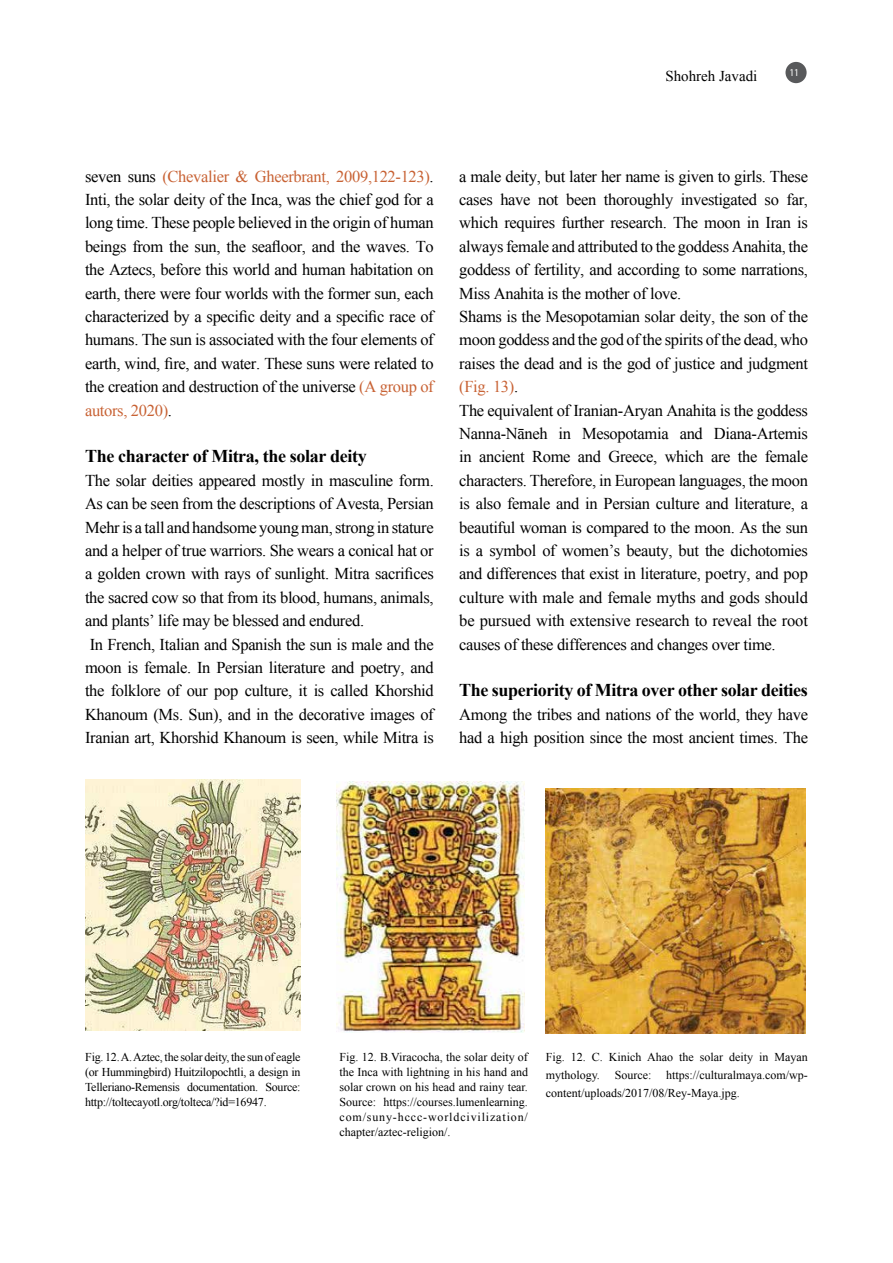
<style>
.page{position:relative;width:893px;height:1263px;background:#fff}
.page>*{position:absolute;margin:0;border:0;box-sizing:border-box;transform-origin:0 0}
.t1{font:700 18px "Times New Roman";letter-spacing:-.02em;color:#000}
.t2{font:16.5px/23.4px "Times New Roman";letter-spacing:-.02em;color:#000}
.t3{font:16.5px "Times New Roman";color:#c86234}
.t4{font:15px "Times New Roman";color:#000}
.t5{font:12px/15px "Times New Roman";color:#000;text-align:right}
.t6{font:12px/15px "Times New Roman";letter-spacing:-.02em;color:#000;text-align:right}
.t7{font:12px/15px "Times New Roman";letter-spacing:.07em;color:#000}
.t8{font:10.5px "Myriad Pro";color:#fff;scale:.92 1}
.s1{color:#c86234}
.s2{color:#000}
</style>
<div class="page">
<div style="left:785px;top:62px;width:22px;height:21px;background:#58595b;border-radius:50%"></div>
<img style="left:85px;top:779px;width:216px;height:251px">
<img style="left:336px;top:781px;width:188px;height:251px">
<img style="left:546px;top:789px;width:260px;height:244px">
<p class="t4" style="left:665px;top:65px;width:94px">Shohreh Javadi</p>
<p class="t8" style="left:789px;top:66px;width:12px">11</p>
<p class="t2" style="left:85px;top:164px;width:350px;text-align:justify">seven suns <span class="s1">(Chevalier &amp; Gheerbrant, 2009,122-123</span> .<span class="s1">( </span>Inti, the solar deity of the Inca, was the chief god for a long time. These people believed in the origin of human beings from the sun, the seafloor, and the waves. To the Aztecs, before this world and human habitation on earth, there were four worlds with the former sun, each characterized by a specific deity and a specific race of humans. The sun is associated with the four elements of earth, wind, fire, and water. These suns were related to the creation and destruction of the universe <span class="s1">A( group of autors, 2020</span> .<span class="s1">(</span></p>
<p class="t1" style="left:85px;top:443px;width:283px">The character of Mitra, the solar deity</p>
<p class="t2" style="left:85px;top:468px;width:350px">The solar deities appeared mostly in masculine form.<br>As can be seen from the descriptions of Avesta, Persian Mehr is a tall and handsome young man, strong in stature and a helper of true warriors. She wears a conical hat or a golden crown with rays of sunlight. Mitra sacrifices the sacred cow so that from its blood, humans, animals, and plants’ life may be blessed and endured.<br>In French, Italian and Spanish the sun is male and the moon is female. In Persian literature and poetry, and the folklore of our pop culture, it is called Khorshid Khanoum (Ms. Sun ,) and in the decorative images of Iranian art, Khorshid Khanoum is seen, while Mitra is</p>
<p class="t2" style="left:459px;top:164px;width:350px;text-align:right">a male deity, but later her name is given to girls. These far,</p>
<p class="t2" style="left:500px;top:187px;width:32px">have</p>
<p class="t2" style="left:566px;top:187px;width:32px">been</p>
<p class="t2" style="left:604px;top:187px;width:71px">thoroughly</p>
<p class="t2" style="left:681px;top:187px;width:78px">investigated</p>
<p class="t2" style="left:538px;top:187px;width:22px">not</p>
<p class="t2" style="left:459px;top:187px;width:35px">cases</p>
<p class="t2" style="left:459px;top:211px;width:350px">which requires further research. The moon in Iran is</p>
<p class="t2" style="left:459px;top:234px;width:350px">always female and attributed to the goddess Anahita, the</p>
<p class="t2" style="left:459px;top:257px;width:350px">goddess of fertility, and according to some narrations,</p>
<p class="t2" style="left:459px;top:281px;width:224px">Miss Anahita is the mother of love.</p>
<p class="t2" style="left:459px;top:304px;width:350px">Shams is the Mesopotamian solar deity, the son of the</p>
<p class="t2" style="left:459px;top:328px;width:350px">moon goddess and the god of the spirits of the dead, who</p>
<p class="t2" style="left:459px;top:351px;width:350px">raises the dead and is the god of justice and judgment</p>
<p class="t3" style="left:459px;top:375px;width:60px">(Fig. 13 <span class="s2">.</span>(</p>
<p class="t2" style="left:459px;top:398px;width:350px">The equivalent of Iranian-Aryan Anahita is the goddess</p>
<p class="t2" style="left:714px;top:421px;width:96px">Diana-Artemis</p>
<p class="t2" style="left:765px;top:187px;width:16px">so</p>
<p class="t2" style="left:459px;top:421px;width:350px">Nanna-Nāneh<br>in ancient Rome and Greece, which are the female characters. Therefore in, European languages, the moon is also female and in Persian culture and literature a, beautiful woman is compared to the moon. As the sun is a symbol of women s’ beauty, but the dichotomies and differences that exist in literature, poetry, and pop culture with male and female myths and gods should be pursued with extensive research to reveal the root causes of these differences and changes over time.</p>
<p class="t1" style="left:459px;top:677px;width:350px">The superiority of Mitra over other solar deities</p>
<p class="t2" style="left:459px;top:702px;width:350px">Among the tribes and nations of the world, they have had a high position since the most ancient times. The</p>
<p class="t2" style="left:559px;top:421px;width:14px">in</p>
<p class="t2" style="left:582px;top:421px;width:88px">Mesopotamia</p>
<p class="t2" style="left:680px;top:421px;width:25px">and</p>
<p class="t6" style="left:85px;top:1049px;width:217px">Fig. 12.A.Aztec, the solar deity, the sun of eagle (or Hummingbird) Huitzilopochtli a, design in<br>Source:</p>
<p class="t6" style="left:85px;top:1079px;width:183px;text-align:left">Telleriano-Remensis http://toltecayotl.org/tolteca ?/ id=16947.</p>
<p class="t6" style="left:187px;top:1079px;width:73px">documentation.</p>
<p class="t5" style="left:339px;top:1049px;width:190px">Fig. 12. B.Viracocha, the solar deity of the Inca with lightning in his hand and solar crown on his head and rainy tear. https://courses.lumenlearning.</p>
<p class="t7" style="left:339px;top:1094px;width:190px">Source: com/suny-hccc-worldcivilization/ chapter/aztec-religion/.</p>
<p class="t5" style="left:546px;top:1049px;width:21px">Fig.</p>
<p class="t5" style="left:546px;top:1085px;width:195px">content/uploads/2017/08/Rey-Maya.jpg.</p>
<p class="t5" style="left:609px;top:1049px;width:66px">Kinich Ahao</p>
<p class="t5" style="left:679px;top:1049px;width:16px">the</p>
<p class="t5" style="left:700px;top:1049px;width:25px">solar</p>
<p class="t5" style="left:729px;top:1049px;width:25px">deity</p>
<p class="t5" style="left:759px;top:1049px;width:11px">in</p>
<p class="t5" style="left:592px;top:1049px;width:13px">C.</p>
<p class="t5" style="left:571px;top:1049px;width:16px">12.</p>
<p class="t5" style="left:775px;top:1049px;width:35px">Mayan</p>
<p class="t5" style="left:546px;top:1067px;width:56px">mythology.</p>
<p class="t5" style="left:666px;top:1067px;width:143px">https://culturalmaya.com/wp-</p>
<p class="t5" style="left:615px;top:1067px;width:38px">Source:</p>
</div>
